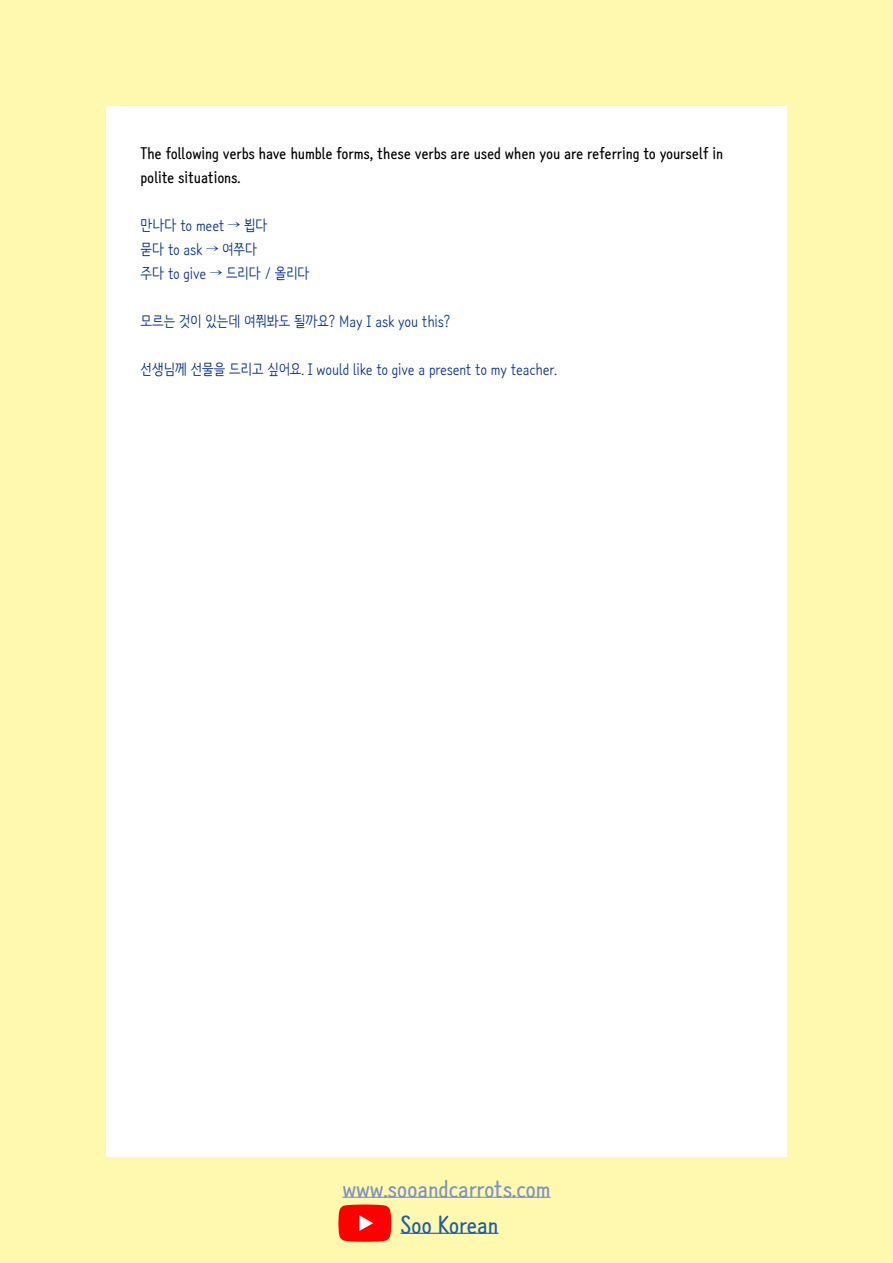
<style>
.page{position:relative;width:893px;height:1263px;background:#fff9b0}
.page>*{position:absolute;margin:0;border:0;box-sizing:border-box;transform-origin:0 0}
.t1{font:700 22.5px "Nanum Barunpen";color:#7f92c3}
.t2{font:700 22.5px "Nanum Barunpen";color:#225da1}
.t3{font:15px/24px "Nanum Barunpen";color:#0c3388}
.t4{font:700 15px/24px "Nanum Barunpen";color:#000}
</style>
<div class="page">
<div style="left:106px;top:106px;width:681px;height:1051px;background:#fff"></div>
<hr style="left:342px;top:1197px;width:209px;height:1px;background:#7f92c3">
<hr style="left:400px;top:1233px;width:98px;height:1px;background:#225da1">
<svg style="left:338px;top:1204px;width:53px;height:38px;background:#ff221c"></svg>
<p class="t4" style="left:141px;top:141px;width:584px">The following verbs have humble forms, these verbs are used when you are referring to yourself in polite situations.</p>
<p class="t3" style="left:141px;top:213px;width:171px">만나다 to meet → 뵙다<br>묻다 to ask → 여쭈다<br>주다 to give → 드리다 / 올리다</p>
<p class="t3" style="left:141px;top:309px;width:311px">모르는 것이 있는데 여쭤봐도 될까요? May I ask you this?</p>
<p class="t3" style="left:141px;top:357px;width:418px">선생님께 선물을 드리고 싶어요. I would like to give a present to my teacher.</p>
<h1 class="t1" style="left:342px;top:1174px;width:210px">www.sooandcarrots.com</h1>
<h1 class="t2" style="left:400px;top:1210px;width:99px">Soo Korean</h1>
</div>
